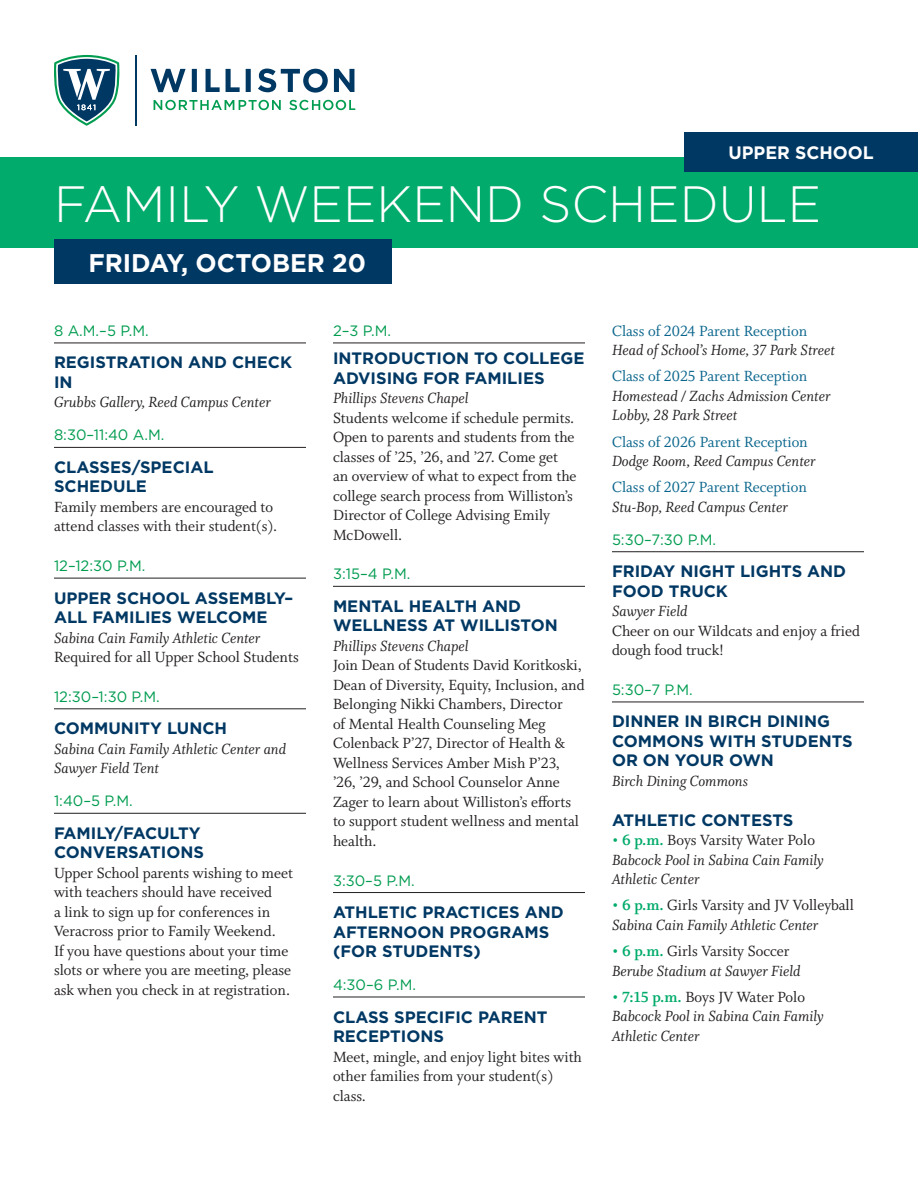
<style>
.page{position:relative;width:918px;height:1188px;background:#fff}
.page>*{position:absolute;margin:0;border:0;box-sizing:border-box;transform-origin:0 0}
.Body__no_indent{font:300 51px "Gotham";color:#fff}
.Body__no_indent-2{font:700 25.5px "Gotham";color:#fff}
.Body__no_indent-3{font:700 18px "Gotham";color:#fff}
.Body__no_indent-4{font:16.5px/19.5px "Whitman Roman LF";color:#231f20}
.Event{font:700 16.5px/19.5px "Gotham";color:#003864}
.Body__no_indent-5{font:16.5px/19.5px "Whitman Italic LF";color:#231f20}
.location{font:16.5px/19.5px "Whitman Italic LF";color:#231f20}
.athletics_location{font:16.5px/19.5px "Whitman Italic LF";color:#231f20}
.Body__no_indent-6{font:16.5px/19.5px "Whitman Roman LF";color:#09658c}
.location-2{font:16.5px/19.5px "Whitman Roman LF";color:#09658c}
.Body__no_indent-7{font:700 16.5px/19.5px "Gotham";color:#003864}
.Time{font:15px "Gotham";color:#009c50}
.s1{font-family:"Whitman Roman LF";color:#09658c}
.s2{font-family:"Whitman Italic LF";color:#231f20}
.s3{font-family:"Whitman Bold LF";color:#00ab6b}
.s4{font-family:"Whitman Roman LF"}
</style>
<div class="page">
<hr style="left:54px;top:343px;width:252px;height:1px;background:#231f20">
<hr style="left:54px;top:447px;width:252px;height:1px;background:#231f20">
<hr style="left:54px;top:578px;width:252px;height:1px;background:#231f20">
<hr style="left:54px;top:709px;width:252px;height:1px;background:#231f20">
<hr style="left:54px;top:813px;width:252px;height:1px;background:#231f20">
<hr style="left:333px;top:343px;width:252px;height:1px;background:#231f20">
<hr style="left:333px;top:586px;width:252px;height:1px;background:#231f20">
<hr style="left:333px;top:892px;width:252px;height:1px;background:#231f20">
<hr style="left:333px;top:997px;width:252px;height:1px;background:#231f20">
<hr style="left:612px;top:551px;width:252px;height:1px;background:#231f20">
<hr style="left:612px;top:702px;width:252px;height:1px;background:#231f20">
<div style="left:0;top:157px;width:918px;height:91px;background:#00ab6b"></div>
<hr style="left:135px;top:55px;width:2px;height:71px;background:#003864">
<svg style="left:151px;top:69px;width:203px;height:24px"></svg>
<svg style="left:154px;top:100px;width:201px;height:10px"></svg>
<svg style="left:54px;top:55px;width:66px;height:71px"></svg>
<div style="left:54px;top:239px;width:338px;height:45px;background:#003864"></div>
<div style="left:684px;top:132px;width:234px;height:40px;background:#003864"></div>
<p class="Body__no_indent-3" style="left:728px;top:141px;width:147px">UPPER SCHOOL</p>
<p class="Body__no_indent" style="left:54px;top:172px;width:769px">FAMILY WEEKEND SCHEDULE</p>
<p class="Body__no_indent-2" style="left:88px;top:246px;width:279px">FRIDAY, OCTOBER 20</p>
<p class="Time" style="left:54px;top:321px;width:96px">8 A.M.–5 P.M.</p>
<p class="Event" style="left:54px;top:353px;width:240px">REGISTRATION AND CHECK<br>IN</p>
<p class="location" style="left:54px;top:393px;width:218px">Grubbs Gallery, Reed Campus Center</p>
<p class="Time" style="left:54px;top:426px;width:112px">8:30–11:40 A.M.</p>
<p class="Event" style="left:54px;top:457px;width:161px">CLASSES/SPECIAL<br>SCHEDULE</p>
<p class="Body__no_indent-4" style="left:54px;top:497px;width:225px">Family members are encouraged to attend classes with their student(s).</p>
<p class="Time" style="left:54px;top:556px;width:93px">12–12:30 P.M.</p>
<p class="Event" style="left:54px;top:588px;width:241px">UPPER SCHOOL ASSEMBLY–<br>ALL FAMILIES WELCOME</p>
<p class="location" style="left:54px;top:628px;width:208px">Sabina Cain Family Athletic Center</p>
<p class="Body__no_indent-4" style="left:54px;top:648px;width:246px">Required for all Upper School Students</p>
<p class="Time" style="left:54px;top:687px;width:107px">12:30–1:30 P.M.</p>
<p class="Event" style="left:54px;top:719px;width:175px">COMMUNITY LUNCH</p>
<p class="location" style="left:54px;top:740px;width:234px">Sabina Cain Family Athletic Center and<br>Sawyer Field Tent</p>
<p class="Time" style="left:54px;top:791px;width:80px">1:40–5 P.M.</p>
<p class="Event" style="left:54px;top:823px;width:151px">FAMILY/FACULTY<br>CONVERSATIONS</p>
<p class="Body__no_indent-4" style="left:54px;top:863px;width:241px">Upper School parents wishing to meet with teachers should have received<br>a link to sign up for conferences in Veracross prior to Family Weekend.<br>If you have questions about your time slots or where you are meeting, please ask when you check in at registration.</p>
<p class="Time" style="left:333px;top:321px;width:60px">2–3 P.M.</p>
<p class="Body__no_indent-7" style="left:333px;top:348px;width:253px">INTRODUCTION TO COLLEGE<br>ADVISING FOR FAMILIES</p>
<p class="location" style="left:333px;top:389px;width:137px">Phillips Stevens Chapel</p>
<p class="Body__no_indent-4" style="left:333px;top:408px;width:245px">Students welcome if schedule permits.<br>Open to parents and students from the classes of ’25, ’26, and ’27. Come get an overview of what to expect from the college search process from Williston’s Director of College Advising Emily McDowell.</p>
<p class="Time" style="left:333px;top:564px;width:79px">3:15–4 P.M.</p>
<p class="Event" style="left:333px;top:596px;width:226px">MENTAL HEALTH AND<br>WELLNESS AT WILLISTON</p>
<p class="location" style="left:333px;top:637px;width:137px">Phillips Stevens Chapel</p>
<p class="Body__no_indent-4" style="left:333px;top:656px;width:253px">Join Dean of Students David Koritkoski, Dean of Diversity, Equity, Inclusion, and Belonging Nikki Chambers, Director<br>of Mental Health Counseling Meg Colenback P’27, Director of Health &amp; Wellness Services Amber Mish P’23, ’26, ’29, and School Counselor Anne Zager to learn about Williston’s efforts to support student wellness and mental health.</p>
<p class="Time" style="left:333px;top:871px;width:83px">3:30–5 P.M.</p>
<p class="Event" style="left:333px;top:902px;width:232px">ATHLETIC PRACTICES AND<br>AFTERNOON PROGRAMS (FOR STUDENTS)</p>
<p class="Time" style="left:333px;top:975px;width:85px">4:30–6 P.M.</p>
<p class="Event" style="left:333px;top:1007px;width:216px">CLASS SPECIFIC PARENT<br>RECEPTIONS</p>
<p class="Body__no_indent-4" style="left:333px;top:1047px;width:250px">Meet, mingle, and enjoy light bites with other families from your student(s) class.</p>
<p class="Body__no_indent-5" style="left:612px;top:321px;width:224px"><span class="s1">Class of 2024 Parent Reception<br></span>Head of School’s Home, 37 Park Street</p>
<p class="Body__no_indent-5" style="left:612px;top:367px;width:220px"><span class="s1">Class of 2025 Parent Reception<br></span>Homestead / Zachs Admission Center<br>Lobby, 28 Park Street</p>
<p class="Body__no_indent-6" style="left:612px;top:432px;width:205px">Class of 2026 Parent Reception<br><span class="s2">Dodge Room, Reed Campus Center</span></p>
<p class="location-2" style="left:612px;top:478px;width:196px">Class of 2027 Parent Reception<br><span class="s2">Stu-Bop, Reed Campus Center</span></p>
<p class="Time" style="left:612px;top:530px;width:106px">5:30–7:30 P.M.</p>
<p class="Event" style="left:612px;top:562px;width:236px">FRIDAY NIGHT LIGHTS AND<br>FOOD TRUCK</p>
<p class="location" style="left:612px;top:602px;width:77px">Sawyer Field</p>
<p class="Body__no_indent-4" style="left:612px;top:621px;width:250px">Cheer on our Wildcats and enjoy a fried dough food truck!</p>
<p class="Time" style="left:612px;top:680px;width:82px">5:30–7 P.M.</p>
<p class="Event" style="left:612px;top:712px;width:242px">DINNER IN BIRCH DINING<br>COMMONS WITH STUDENTS<br>OR ON YOUR OWN</p>
<p class="location" style="left:612px;top:772px;width:137px">Birch Dining Commons</p>
<p class="Event" style="left:612px;top:810px;width:183px">ATHLETIC CONTESTS</p>
<p class="Body__no_indent-4" style="left:612px;top:831px;width:204px"><span class="s3">• 6 p.m.</span> Boys Varsity Water Polo</p>
<p class="athletics_location" style="left:612px;top:850px;width:213px">Babcock Pool in Sabina Cain Family<br>Athletic Center</p>
<p class="Body__no_indent-4" style="left:612px;top:896px;width:243px"><span class="s3">• 6 p.m.</span> Girls Varsity and JV Volleyball</p>
<p class="athletics_location" style="left:612px;top:916px;width:208px">Sabina Cain Family Athletic Center</p>
<p class="Body__no_indent-5" style="left:612px;top:942px;width:190px"><span class="s3">• 6 p.m.</span> <span class="s4">Girls Varsity Soccer<br></span>Berube Stadium at Sawyer Field</p>
<p class="Body__no_indent-4" style="left:612px;top:987px;width:195px"><span class="s3">• 7:15 p.m.</span> Boys JV Water Polo</p>
<p class="Body__no_indent-5" style="left:612px;top:1007px;width:213px">Babcock Pool in Sabina Cain Family<br>Athletic Center</p>
</div>
